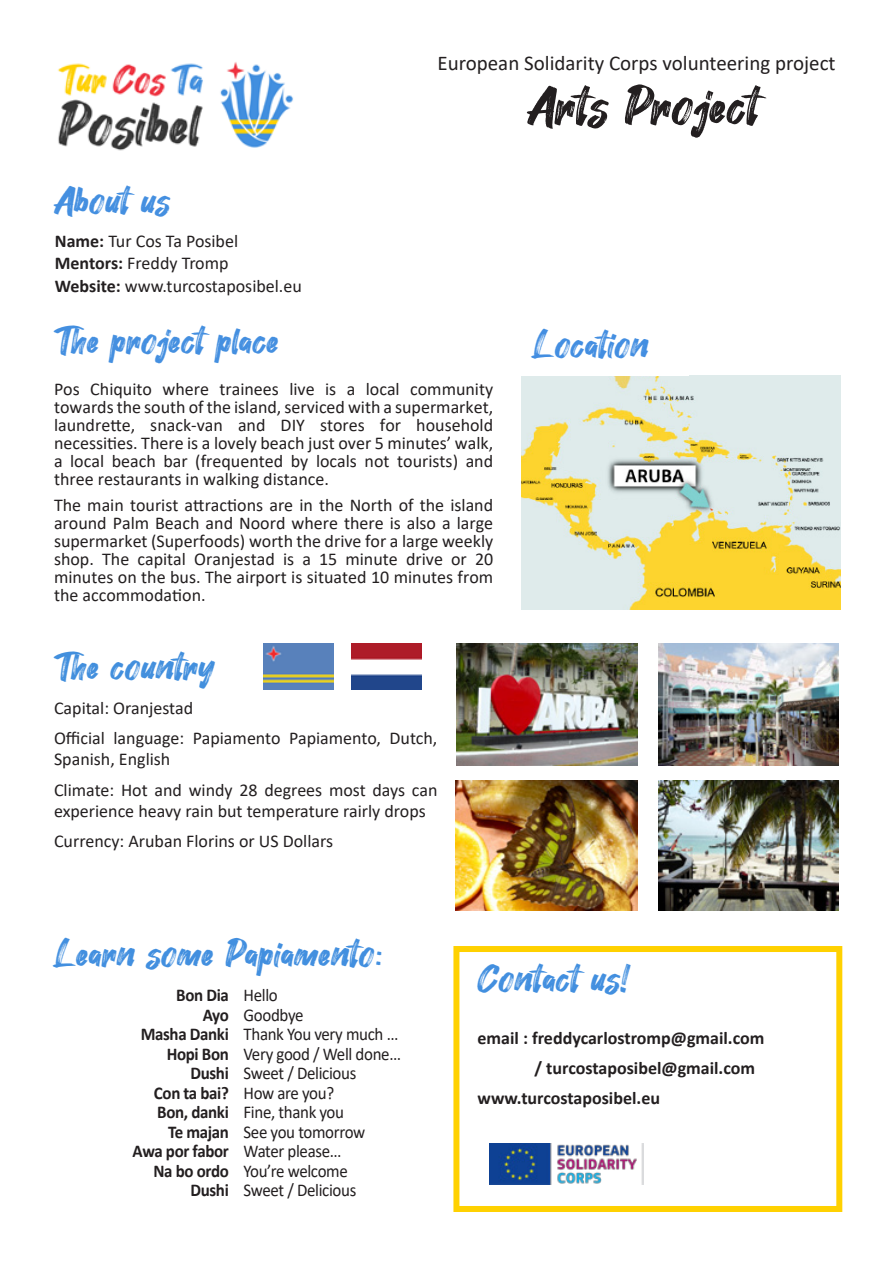
<style>
.page{position:relative;width:893px;height:1263px;background:#fff}
.page>*{position:absolute;margin:0;border:0;box-sizing:border-box;transform-origin:0 0}
.t1{font:54px "Hey August";color:#231f20}
.t2{font:39px "Hey August";color:#428fdf}
.t3{font:39px "Hey August";color:#448fe0}
.t4{font:39px "Hey August";color:#428fdd}
.t5{font:39px "Hey August";color:#438ee1}
.t6{font:21px "Calibri";color:#231f20}
.t7{font:18px/18px "Calibri";color:#231f20;text-align:justify}
.t8{font:18px "Calibri";letter-spacing:-.02em;color:#231f20;scale:.94 1}
.t9{font:700 18px "Calibri";letter-spacing:-.01em;color:#231f20}
.t10{font:700 18px "Calibri";letter-spacing:-.01em;color:#231f20;scale:.94 1}
.t11{font:18px "Calibri";color:#231f20;scale:.94 1}
.s1{font-weight:700}
</style>
<div class="page">
<img style="left:456px;top:643px;width:181px;height:122px">
<img style="left:658px;top:643px;width:181px;height:122px">
<img style="left:455px;top:780px;width:182px;height:130px">
<img style="left:264px;top:643px;width:70px;height:47px">
<img style="left:352px;top:643px;width:70px;height:47px">
<img style="left:521px;top:375px;width:319px;height:234px">
<img style="left:658px;top:780px;width:181px;height:130px">
<img style="left:57px;top:62px;width:236px;height:89px">
<div style="left:453px;top:946px;width:389px;height:266px;border:6px solid #ffd100"></div>
<img style="left:489px;top:1143px;width:154px;height:41px">
<p class="t3" style="left:54px;top:180px;width:118px">About us</p>
<p class="t7" style="left:55px;top:231px;width:185px"><span class="s1">Name:</span> Tur Cos Ta Posibel</p>
<p class="t7" style="left:55px;top:254px;width:175px"><span class="s1">Mentors:</span> Freddy Tromp</p>
<p class="t7" style="left:55px;top:276px;width:249px"><span class="s1">Website:</span> www.turcostaposibel.eu</p>
<p class="t6" style="left:437px;top:48px;width:400px">European Solidarity Corps volunteering project</p>
<p class="t1" style="left:527px;top:77px;width:234px">Arts Project</p>
<p class="t3" style="left:54px;top:319px;width:227px">The project place</p>
<p class="t7" style="left:54px;top:379px;width:441px">Pos Chiquito where trainees live is a local community towards the south of the island, serviced with a supermarket, laundrette, snack-van and DIY stores for household necessities. There is a lovely beach just over 5 minutes’ walk, a local beach bar (frequented by locals not tourists) and three restaurants in walking distance.</p>
<p class="t7" style="left:54px;top:496px;width:441px">The main tourist attractions are in the North of the island around Palm Beach and Noord where there is also a large supermarket (Superfoods) worth the drive for a large weekly shop. The capital Oranjestad is a 15 minute drive or 20 minutes on the bus. The airport is situated 10 minutes from the accommodation.</p>
<p class="t4" style="left:54px;top:645px;width:162px">The country</p>
<p class="t7" style="left:54px;top:698px;width:141px">Capital: Oranjestad</p>
<p class="t7" style="left:54px;top:727px;width:385px;line-height:21.6px">Official language: Papiamento Papiamento, Dutch,<br>Spanish, English</p>
<p class="t7" style="left:54px;top:778px;width:385px;line-height:21.6px">Climate: Hot and windy 28 degrees most days can experience heavy rain but temperature rairly drops</p>
<p class="t7" style="left:54px;top:832px;width:281px">Currency: Aruban Florins or US Dollars</p>
<p class="t5" style="left:533px;top:324px;width:118px">Location</p>
<p class="t2" style="left:54px;top:933px;width:330px">Learn some Papiamento:</p>
<p class="t10" style="left:176px;top:982px;width:57px">Bon Dia</p>
<p class="t10" style="left:203px;top:1002px;width:29px">Ayo</p>
<p class="t10" style="left:141px;top:1021px;width:95px">Masha Danki</p>
<p class="t10" style="left:167px;top:1041px;width:68px">Hopi Bon</p>
<p class="t10" style="left:190px;top:1060px;width:42px">Dushi</p>
<p class="t10" style="left:154px;top:1080px;width:81px">Con ta bai?</p>
<p class="t10" style="left:157px;top:1099px;width:78px">Bon, danki</p>
<p class="t10" style="left:168px;top:1119px;width:66px">Te majan</p>
<p class="t10" style="left:132px;top:1138px;width:104px">Awa por fabor</p>
<p class="t10" style="left:154px;top:1158px;width:82px">Na bo ordo</p>
<p class="t10" style="left:190px;top:1177px;width:42px">Dushi</p>
<p class="t11" style="left:244px;top:983px;width:38px">Hello</p>
<p class="t8" style="left:244px;top:1002px;width:65px">Goodbye</p>
<p class="t8" style="left:244px;top:1022px;width:166px">Thank You very much …</p>
<p class="t8" style="left:244px;top:1041px;width:169px">Very good / Well done…</p>
<p class="t8" style="left:244px;top:1061px;width:121px">Sweet / Delicious</p>
<p class="t8" style="left:244px;top:1080px;width:98px">How are you?</p>
<p class="t8" style="left:244px;top:1100px;width:108px">Fine, thank you</p>
<p class="t8" style="left:244px;top:1119px;width:131px">See you tomorrow</p>
<p class="t8" style="left:244px;top:1139px;width:106px">Water please…</p>
<p class="t8" style="left:244px;top:1158px;width:112px">You’re welcome</p>
<p class="t8" style="left:244px;top:1178px;width:121px">Sweet / Delicious</p>
<p class="t2" style="left:478px;top:958px;width:153px">Contact us!</p>
<p class="t9" style="left:478px;top:1025px;width:288px">email : freddycarlostromp@gmail.com</p>
<p class="t9" style="left:534px;top:1055px;width:222px">/ turcostaposibel@gmail.com</p>
<p class="t9" style="left:478px;top:1085px;width:184px">www.turcostaposibel.eu</p>
</div>
